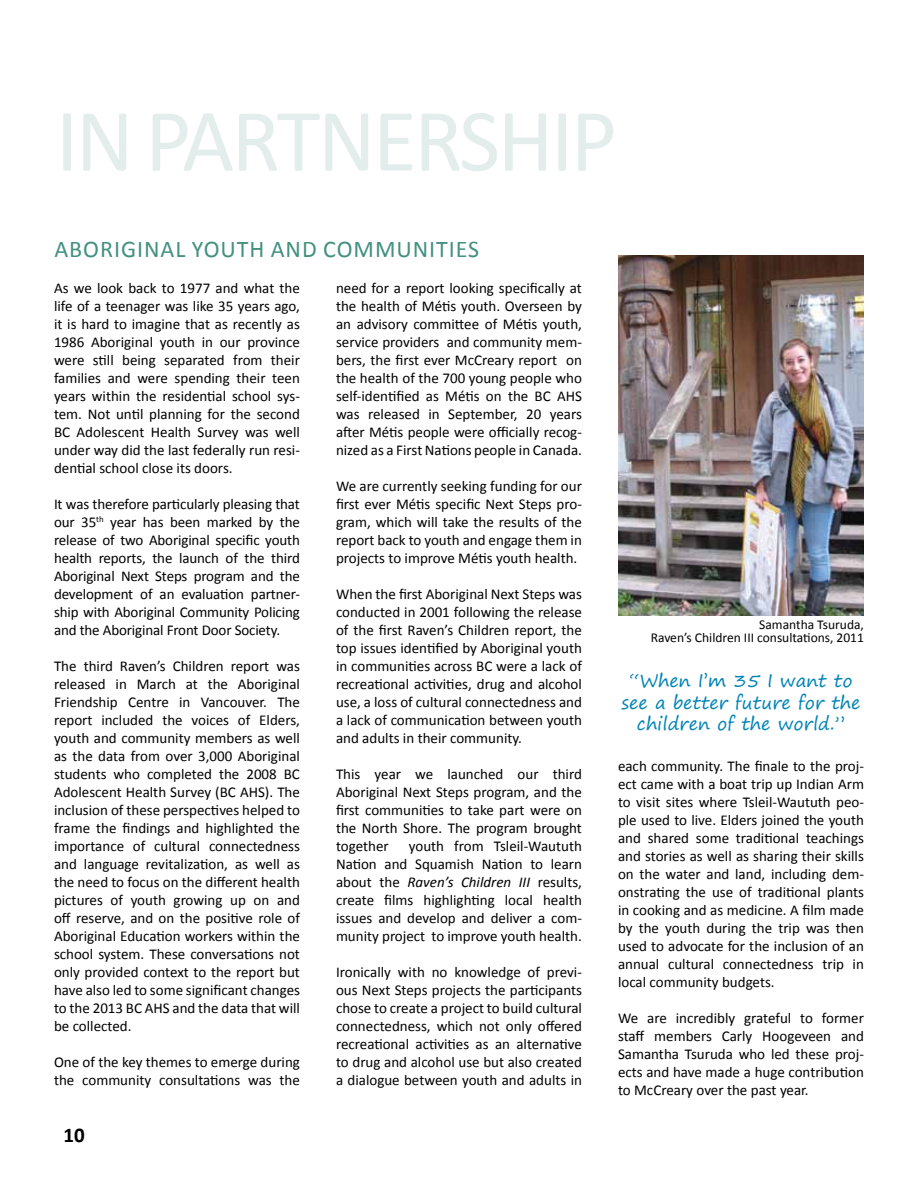
<style>
.page{position:relative;width:918px;height:1188px;background:#fff}
.page>*{position:absolute;margin:0;border:0;box-sizing:border-box;transform-origin:0 0}
.t1{font:90px "Calibri";color:#e3eeec}
.t2{font:24px "Calibri";color:#439081}
.t3{font:700 21px "Calibri";color:#000}
.t4{font:18px/21.6px "Segoe Print";color:#0084b6;text-align:center}
.t5{font:15px/18px "Calibri";color:#000;text-align:justify}
.t6{font:13.5px/13.5px "Calibri";color:#000;text-align:right}
.s1{font-style:italic}
</style>
<div class="page">
<img style="left:618px;top:256px;width:246px;height:360px">
<h1 class="t1" style="left:56px;top:84px;width:133px">In partnership</h1>
<h2 class="t2" style="left:54px;top:234px;width:29px">Aboriginal</h2>
<h2 class="t2" style="left:192px;top:234px;width:28px">Youth</h2>
<h2 class="t2" style="left:271px;top:234px;width:16px">and</h2>
<h2 class="t2" style="left:323px;top:234px;width:29px">Communities</h2>
<p class="t5" style="left:54px;top:279px;width:248px">As we look back to 1977 and what the life of a teenager was like 35 years ago, it is hard to imagine that as recently as 1986 Aboriginal youth in our province were still being separated from their families and were spending their teen years within the residential school sys&shy;tem. Not until planning for the second BC Adolescent Health Survey was well under way did the last federally run resi&shy;dential school close its doors.</p>
<p class="t5" style="left:54px;top:495px;width:248px">It was therefore particularly pleasing that our 35<sup>th</sup> year has been marked by the release of two Aboriginal specific youth health reports, the launch of the third Aboriginal Next Steps program and the development of an evaluation partner&shy;ship with Aboriginal Community Policing and the Aboriginal Front Door Society.</p>
<p class="t5" style="left:54px;top:657px;width:248px">The third Raven’s Children report was released in March at the Aboriginal Friendship Centre in Vancouver. The report included the voices of Elders, youth and community members as well as the data from over 3,000 Aboriginal students who completed the 2008 BC Adolescent Health Survey (BC AHS). The inclusion of these perspectives helped to frame the findings and highlighted the importance of cultural connectedness and language revitalization, as well as the need to focus on the different health pictures of youth growing up on and off reserve, and on the positive role of Aboriginal Education workers within the school system. These conversations not only provided context to the report but have also led to some significant changes to the 2013 BC AHS and the data that will be collected.</p>
<p class="t5" style="left:54px;top:1053px;width:247px">One of the key themes to emerge during the community consultations was the</p>
<h3 class="t3" style="left:64px;top:1121px;width:23px">10</h3>
<p class="t5" style="left:336px;top:279px;width:248px">need for a report looking specifically at the health of Métis youth. Overseen by an advisory committee of Métis youth, service providers and community mem&shy;bers, the first ever McCreary report on the health of the 700 young people who self-identified as Métis on the BC AHS was released in September, 20 years after Métis people were officially recog&shy;nized as a First Nations people in Canada.</p>
<p class="t5" style="left:336px;top:477px;width:247px">We are currently seeking funding for our first ever Métis specific Next Steps pro&shy;gram, which will take the results of the report back to youth and engage them in projects to improve Métis youth health.</p>
<p class="t5" style="left:336px;top:585px;width:248px">When the first Aboriginal Next Steps was conducted in 2001 following the release of the first Raven’s Children report, the top issues identified by Aboriginal youth in communities across BC were a lack of recreational activities, drug and alcohol use, a loss of cultural connectedness and a lack of communication between youth and adults in their community.</p>
<p class="t5" style="left:336px;top:765px;width:247px">This year we launched our third Aboriginal Next Steps program, and the first communities to take part were on the North Shore. The program brought together</p>
<p class="t5" style="left:336px;top:837px;width:247px;text-indent:73px">youth from Tsleil-Waututh Nation and Squamish Nation to learn about the <span class="s1">Raven’s Children III</span> results, create films highlighting local health issues and develop and deliver a com&shy;munity project to improve youth health.</p>
<p class="t5" style="left:336px;top:963px;width:247px">Ironically with no knowledge of previ&shy;ous Next Steps projects the participants chose to create a project to build cultural connectedness, which not only offered recreational activities as an alternative to drug and alcohol use but also created a dialogue between youth and adults in</p>
<p class="t6" style="left:651px;top:617px;width:215px">Samantha Tsuruda,<br>Raven’s Children III consultations, 2011</p>
<p class="t4" style="left:622px;top:670px;width:240px">“When I’m 35 I want to see a better future for the children of the world.”</p>
<p class="t5" style="left:618px;top:757px;width:248px">each community. The finale to the proj&shy;ect came with a boat trip up Indian Arm to visit sites where Tsleil-Waututh peo&shy;ple used to live. Elders joined the youth and shared some traditional teachings and stories as well as sharing their skills on the water and land, including dem&shy;onstrating the use of traditional plants in cooking and as medicine. A film made by the youth during the trip was then used to advocate for the inclusion of an annual cultural connectedness trip in local community budgets.</p>
<p class="t5" style="left:618px;top:1009px;width:248px">We are incredibly grateful to former staff members Carly Hoogeveen and Samantha Tsuruda who led these proj&shy;ects and have made a huge contribution to McCreary over the past year.</p>
</div>
